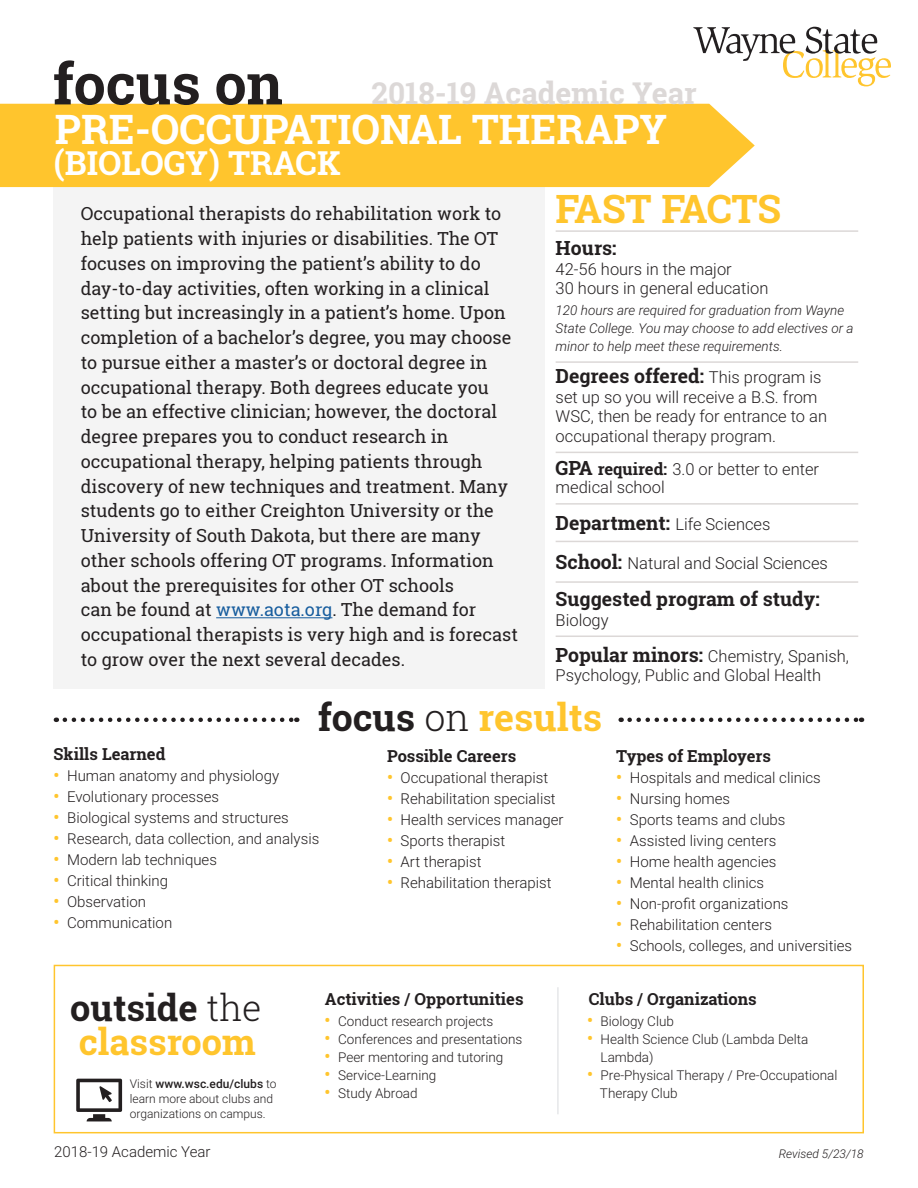
<style>
.page{position:relative;width:918px;height:1188px;background:#fff}
.page>*{position:absolute;margin:0;border:0;box-sizing:border-box;transform-origin:0 0}
.Black_Headings__A_de{font:700 57px "Roboto Slab";color:#231f20}
.Degree_Names__white{font:700 40.5px "Roboto Slab";color:#fff}
.t1{font:700 39px "Roboto Slab";letter-spacing:-.015em;color:#ffc52d}
.t2{font:700 37.5px "Roboto Slab";color:#ffc52d}
.t3{font:700 36.15px "Roboto Slab";color:#231f20}
.t4{font:700 36.15px "Roboto Slab";color:#ffc52d}
.Degree_Names__white-2{font:700 33px "Roboto Slab";color:#fff}
.Black_Headings__A_de-2{font:700 30px "Roboto Slab";color:#dcd8d7}
.Details_technical_te{font:700 19.5px "Roboto Slab";color:#231f20}
.Program_Degree_Box_T{font:18px/24.8px "Roboto Slab";color:#231f20}
.Details_technical_te-2{font:300 16.5px/19.5px "Roboto";color:#231f20}
.Bulleted_Text{font:700 16.5px "Roboto Slab";color:#231f20}
.Black_Headings__A_de-3{font:300 15px "Roboto";color:#231f20}
.Bulleted_Text-2{font:300 13.5px/18px "Roboto";color:#231f20}
.Details_technical_te-3{font:italic 300 13.5px/18px "Roboto";color:#231f20}
.Details_technical_te-4{font:300 12px/15px "Roboto";color:#231f20}
.Black_Headings__A_de-4{font:italic 300 12px "Roboto";color:#231f20}
.s1{color:#175d9e}
.s2{color:#231f20}
.s3{font-weight:300;color:#231f20}
.s4{font-family:"Roboto";font-weight:300;font-size:16.5px}
.s5{font-family:"Roboto Slab";font-weight:700;font-size:19.5px}
.s6{font-family:"Roboto Slab";font-weight:700}
.s7{font-weight:700;font-size:16.5px;color:#ffc52d}
.s8{font-weight:300}
.s9{font-weight:500}
</style>
<div class="page">
<div style="left:54px;top:167px;width:491px;height:522px;background:#f4f4f4"></div>
<div style="left:54px;top:965px;width:810px;height:168px;border:2px solid #ffc52d"></div>
<svg style="left:693px;top:27px;width:198px;height:59px"></svg>
<hr style="left:557px;top:987px;width:2px;height:127px;background:#e6e7e9">
<svg style="left:76px;top:1079px;width:46px;height:42px"></svg>
<div style="left:0;top:104px;width:755px;height:83px;background:#ffc52d"></div>
<hr style="left:216px;top:617px;width:116px;height:1px;background:#175d9e">
<svg style="left:65px;top:718px;width:232px;height:4px"></svg>
<svg style="left:630px;top:718px;width:232px;height:4px"></svg>
<hr style="left:556px;top:230px;width:302px;height:2px;background:#dcd8d7">
<hr style="left:556px;top:541px;width:302px;height:1px;background:#dcd8d7">
<hr style="left:556px;top:581px;width:302px;height:2px;background:#dcd8d7">
<hr style="left:556px;top:636px;width:302px;height:1px;background:#dcd8d7">
<hr style="left:556px;top:503px;width:302px;height:2px;background:#dcd8d7">
<hr style="left:556px;top:452px;width:302px;height:1px;background:#dcd8d7">
<hr style="left:556px;top:361px;width:302px;height:2px;background:#dcd8d7">
<p class="Black_Headings__A_de" style="left:53px;top:45px;width:232px">focus on</p>
<p class="Black_Headings__A_de-2" style="left:371px;top:73px;width:327px">2018-19 Academic Year</p>
<p class="Degree_Names__white" style="left:55px;top:101px;width:614px">PRE-OCCUPATIONAL THERAPY</p>
<p class="Degree_Names__white-2" style="left:54px;top:141px;width:288px">(BIOLOGY) TRACK</p>
<p class="t1" style="left:556px;top:182px;width:227px">FAST FACTS</p>
<p class="Program_Degree_Box_T" style="left:81px;top:201px;width:439px">Occupational therapists do rehabilitation work to help patients with injuries or disabilities. The OT focuses on improving the patient’s ability to do day-to-day activities, often working in a clinical setting but increasingly in a patient’s home. Upon completion of a bachelor’s degree, you may choose to pursue either a master’s or doctoral degree in occupational therapy. Both degrees educate you<br>to be an effective clinician; however, the doctoral degree prepares you to conduct research in occupational therapy, helping patients through discovery of new techniques and treatment. Many students go to either Creighton University or the University of South Dakota, but there are many other schools offering OT programs. Information about the prerequisites for other OT schools<br>can be found at <span class="s1">www.aota.org</span>. The demand for occupational therapists is very high and is forecast to grow over the next several decades.</p>
<p class="t2" style="left:318px;top:691px;width:286px"><span class="s2">focus</span> <span class="s3">on</span> results</p>
<p class="Details_technical_te" style="left:556px;top:235px;width:62px">Hours:</p>
<p class="Details_technical_te-2" style="left:556px;top:259px;width:178px">42-56 hours in the major</p>
<p class="Details_technical_te-2" style="left:556px;top:278px;width:214px">30 hours in general education</p>
<p class="Details_technical_te-3" style="left:556px;top:301px;width:299px">120 hours are required for graduation from Wayne<br>State College. You may choose to add electives or a minor to help meet these requirements.</p>
<p class="Details_technical_te" style="left:556px;top:363px;width:267px">Degrees offered: <span class="s4">This program is</span></p>
<p class="Details_technical_te-2" style="left:556px;top:387px;width:273px">set up so you will receive a B.S. from<br>WSC, then be ready for entrance to an occupational therapy program.</p>
<p class="Details_technical_te-2" style="left:556px;top:460px;width:265px;line-height:18px"><span class="s5">GPA</span> <span class="s6">required:</span> 3.0 or better to enter medical school</p>
<p class="Details_technical_te-2" style="left:556px;top:513px;width:216px"><span class="s5">Department:</span> Life Sciences</p>
<p class="Details_technical_te-2" style="left:556px;top:553px;width:274px"><span class="s5">School:</span> Natural and Social Sciences</p>
<p class="Details_technical_te" style="left:556px;top:586px;width:266px">Suggested program of study:</p>
<p class="Details_technical_te-2" style="left:556px;top:610px;width:54px">Biology</p>
<p class="Details_technical_te-2" style="left:556px;top:646px;width:295px"><span class="s5">Popular minors:</span> Chemistry, Spanish,<br>Psychology, Public and Global Health</p>
<p class="Bulleted_Text" style="left:54px;top:743px;width:113px">Skills Learned</p>
<p class="Black_Headings__A_de-3" style="left:54px;top:765px;width:227px"><span class="s7">•</span> Human anatomy and physiology</p>
<p class="Black_Headings__A_de-3" style="left:54px;top:786px;width:167px"><span class="s7">•</span> Evolutionary processes</p>
<p class="Black_Headings__A_de-3" style="left:54px;top:807px;width:237px"><span class="s7">•</span> Biological systems and structures</p>
<p class="Black_Headings__A_de-3" style="left:54px;top:828px;width:267px"><span class="s7">•</span> Research, data collection, and analysis</p>
<p class="Black_Headings__A_de-3" style="left:54px;top:849px;width:165px"><span class="s7">•</span> Modern lab techniques</p>
<p class="Black_Headings__A_de-3" style="left:54px;top:870px;width:116px"><span class="s7">•</span> Critical thinking</p>
<p class="Black_Headings__A_de-3" style="left:54px;top:891px;width:94px"><span class="s7">•</span> Observation</p>
<p class="Black_Headings__A_de-3" style="left:54px;top:912px;width:120px"><span class="s7">•</span> Communication</p>
<p class="Bulleted_Text" style="left:387px;top:745px;width:131px">Possible Careers</p>
<p class="Black_Headings__A_de-3" style="left:387px;top:768px;width:163px"><span class="s7">•</span> Occupational therapist</p>
<p class="Black_Headings__A_de-3" style="left:387px;top:789px;width:170px"><span class="s7">•</span> Rehabilitation specialist</p>
<p class="Black_Headings__A_de-3" style="left:387px;top:810px;width:178px"><span class="s7">•</span> Health services manager</p>
<p class="Black_Headings__A_de-3" style="left:387px;top:831px;width:120px"><span class="s7">•</span> Sports therapist</p>
<p class="Black_Headings__A_de-3" style="left:387px;top:852px;width:96px"><span class="s7">•</span> Art therapist</p>
<p class="Black_Headings__A_de-3" style="left:387px;top:873px;width:166px"><span class="s7">•</span> Rehabilitation therapist</p>
<p class="Bulleted_Text" style="left:616px;top:745px;width:156px">Types of Employers</p>
<p class="Black_Headings__A_de-3" style="left:616px;top:767px;width:206px"><span class="s7">•</span> Hospitals and medical clinics</p>
<p class="Black_Headings__A_de-3" style="left:616px;top:788px;width:115px"><span class="s7">•</span> Nursing homes</p>
<p class="Black_Headings__A_de-3" style="left:616px;top:809px;width:171px"><span class="s7">•</span> Sports teams and clubs</p>
<p class="Black_Headings__A_de-3" style="left:616px;top:830px;width:161px"><span class="s7">•</span> Assisted living centers</p>
<p class="Black_Headings__A_de-3" style="left:616px;top:851px;width:162px"><span class="s7">•</span> Home health agencies</p>
<p class="Black_Headings__A_de-3" style="left:616px;top:872px;width:149px"><span class="s7">•</span> Mental health clinics</p>
<p class="Black_Headings__A_de-3" style="left:616px;top:893px;width:174px"><span class="s7">•</span> Non-profit organizations</p>
<p class="Black_Headings__A_de-3" style="left:616px;top:914px;width:157px"><span class="s7">•</span> Rehabilitation centers</p>
<p class="Black_Headings__A_de-3" style="left:616px;top:935px;width:237px"><span class="s7">•</span> Schools, colleges, and universities</p>
<p class="t3" style="left:70px;top:983px;width:193px">outside <span class="s8">the</span></p>
<p class="t4" style="left:79px;top:1018px;width:178px">classroom</p>
<p class="Details_technical_te-4" style="left:130px;top:1075px;width:148px">Visit <span class="s9">www.wsc.edu/clubs</span> to learn more about clubs and organizations on campus.</p>
<p class="Bulleted_Text" style="left:325px;top:987px;width:200px">Activities / Opportunities</p>
<p class="Bulleted_Text" style="left:589px;top:987px;width:169px">Clubs / Organizations</p>
<p class="Bulleted_Text-2" style="left:325px;top:1012px;width:170px"><span class="s7">•</span> Conduct research projects</p>
<p class="Bulleted_Text-2" style="left:325px;top:1030px;width:199px"><span class="s7">•</span> Conferences and presentations</p>
<p class="Bulleted_Text-2" style="left:325px;top:1048px;width:180px"><span class="s7">•</span> Peer mentoring and tutoring</p>
<p class="Bulleted_Text-2" style="left:325px;top:1066px;width:113px"><span class="s7">•</span> Service-Learning</p>
<p class="Bulleted_Text-2" style="left:325px;top:1084px;width:95px"><span class="s7">•</span> Study Abroad</p>
<p class="Bulleted_Text-2" style="left:587px;top:1011px;width:88px"><span class="s7">•</span> Biology Club</p>
<p class="Bulleted_Text-2" style="left:587px;top:1029px;width:223px"><span class="s7">•</span> Health Science Club (Lambda Delta</p>
<p class="Bulleted_Text-2" style="left:601px;top:1047px;width:54px">Lambda)</p>
<p class="Bulleted_Text-2" style="left:600px;top:1065px;width:239px;text-indent:-13px"><span class="s7">•</span> Pre-Physical Therapy / Pre-Occupational<br>Therapy Club</p>
<p class="Black_Headings__A_de-3" style="left:54px;top:1141px;width:158px">2018-19 Academic Year</p>
<p class="Black_Headings__A_de-4" style="left:779px;top:1145px;width:87px">Revised 5/23/18</p>
</div>
